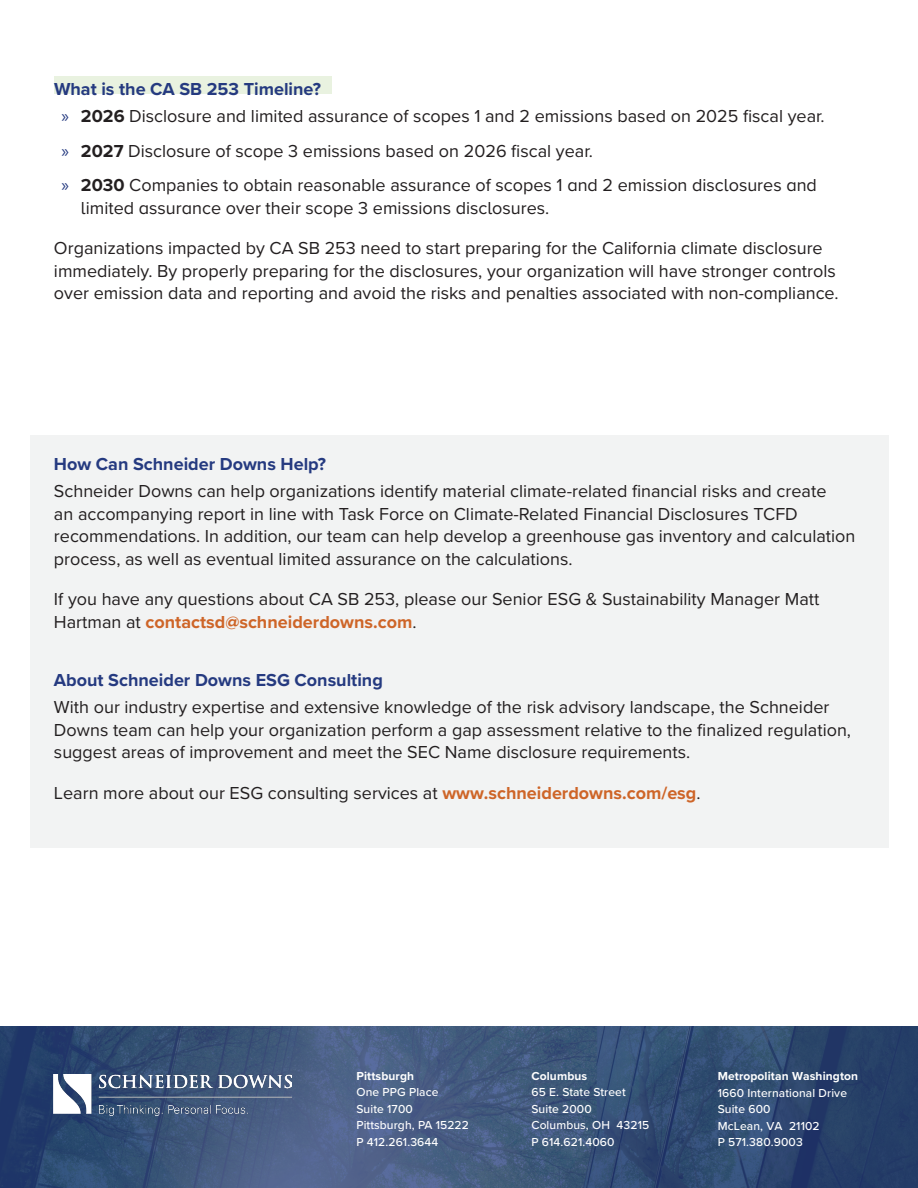
<style>
.page{position:relative;width:918px;height:1188px;background:#fff}
.page>*{position:absolute;margin:0;border:0;box-sizing:border-box;transform-origin:0 0}
.t1{font:18px/22.5px "Proxima Nova";color:#231f20}
.t2{font:700 18px "Proxima Nova";color:#253a80}
.t3{font:500 12px/16.5px "Proxima Nova";letter-spacing:.01em;color:#fff}
.t4{font:700 12px "Proxima Nova";letter-spacing:.01em;color:#fff}
.s1{font-family:"Myriad Pro";color:#253a80}
.s2{font-weight:700}
.s3{font-weight:700;color:#253a80}
.s4{font-weight:700;color:#ce6528}
</style>
<div class="page">
<div style="left:31px;top:436px;width:858px;height:412px;background:#f2f3f3"></div>
<img style="left:0;top:1026px;width:918px;height:162px">
<img style="left:54px;top:1074px;width:237px;height:42px">
<div style="left:54px;top:76px;width:277px;height:18px;background:#e9f2e0"></div>
<p class="t2" style="left:54px;top:76px;width:268px">What is the CA SB 253 Timeline?</p>
<p class="t1" style="left:62px;top:104px;width:765px"><span class="s1">»</span> <span class="s2">2026</span> Disclosure and limited assurance of scopes 1 and 2 emissions based on 2025 fiscal year.</p>
<p class="t1" style="left:62px;top:139px;width:533px"><span class="s1">»</span> <span class="s2">2027</span> Disclosure of scope 3 emissions based on 2026 fiscal year.</p>
<p class="t1" style="left:81px;top:173px;width:738px;text-indent:-19px"><span class="s1">»</span> <span class="s2">2030</span> Companies to obtain reasonable assurance of scopes 1 and 2 emission disclosures and limited assurance over their scope 3 emissions disclosures.</p>
<p class="t1" style="left:54px;top:236px;width:786px">Organizations impacted by CA SB 253 need to start preparing for the California climate disclosure immediately. By properly preparing for the disclosures, your organization will have stronger controls over emission data and reporting and avoid the risks and penalties associated with non-compliance.</p>
<p class="t1" style="left:54px;top:450px;width:774px;line-height:27px"><span class="s3">How Can Schneider Downs Help?<br></span>Schneider Downs can help organizations identify material climate-related financial risks and create</p>
<p class="t1" style="left:54px;top:502px;width:803px">an accompanying report in line with Task Force on Climate-Related Financial Disclosures TCFD recommendations. In addition, our team can help develop a greenhouse gas inventory and calculation process, as well as eventual limited assurance on the calculations.</p>
<p class="t1" style="left:54px;top:587px;width:767px">If you have any questions about CA SB 253, please our Senior ESG &amp; Sustainability Manager Matt<br>Hartman at <span class="s4">contactsd@schneiderdowns.com</span>.</p>
<p class="t1" style="left:54px;top:666px;width:777px;line-height:27px"><span class="s3">About Schneider Downs ESG Consulting<br></span>With our industry expertise and extensive knowledge of the risk advisory landscape, the Schneider</p>
<p class="t1" style="left:54px;top:718px;width:799px">Downs team can help your organization perform a gap assessment relative to the finalized regulation, suggest areas of improvement and meet the SEC Name disclosure requirements.</p>
<p class="t1" style="left:54px;top:780px;width:648px">Learn more about our ESG consulting services at <span class="s4">www.schneiderdowns.com/esg</span>.</p>
<p class="t4" style="left:356px;top:1067px;width:59px">Pittsburgh</p>
<p class="t3" style="left:356px;top:1083px;width:84px">One PPG Place</p>
<p class="t3" style="left:356px;top:1100px;width:58px">Suite 1700</p>
<p class="t3" style="left:356px;top:1116px;width:114px">Pittsburgh, PA 15222</p>
<p class="t3" style="left:356px;top:1133px;width:83px">P 412.261.3644</p>
<p class="t4" style="left:531px;top:1067px;width:57px">Columbus</p>
<p class="t3" style="left:531px;top:1083px;width:96px">65 E. State Street</p>
<p class="t3" style="left:531px;top:1100px;width:62px">Suite 2000</p>
<p class="t3" style="left:531px;top:1116px;width:119px">Columbus, OH 43215</p>
<p class="t3" style="left:531px;top:1133px;width:85px">P 614.621.4060</p>
<p class="t3" style="left:718px;top:1068px;width:142px"><span class="s2">Metropolitan Washington<br></span>1660 International Drive<br>Suite 600<br>McLean, VA 21102<br>P 571.380.9003</p>
</div>
